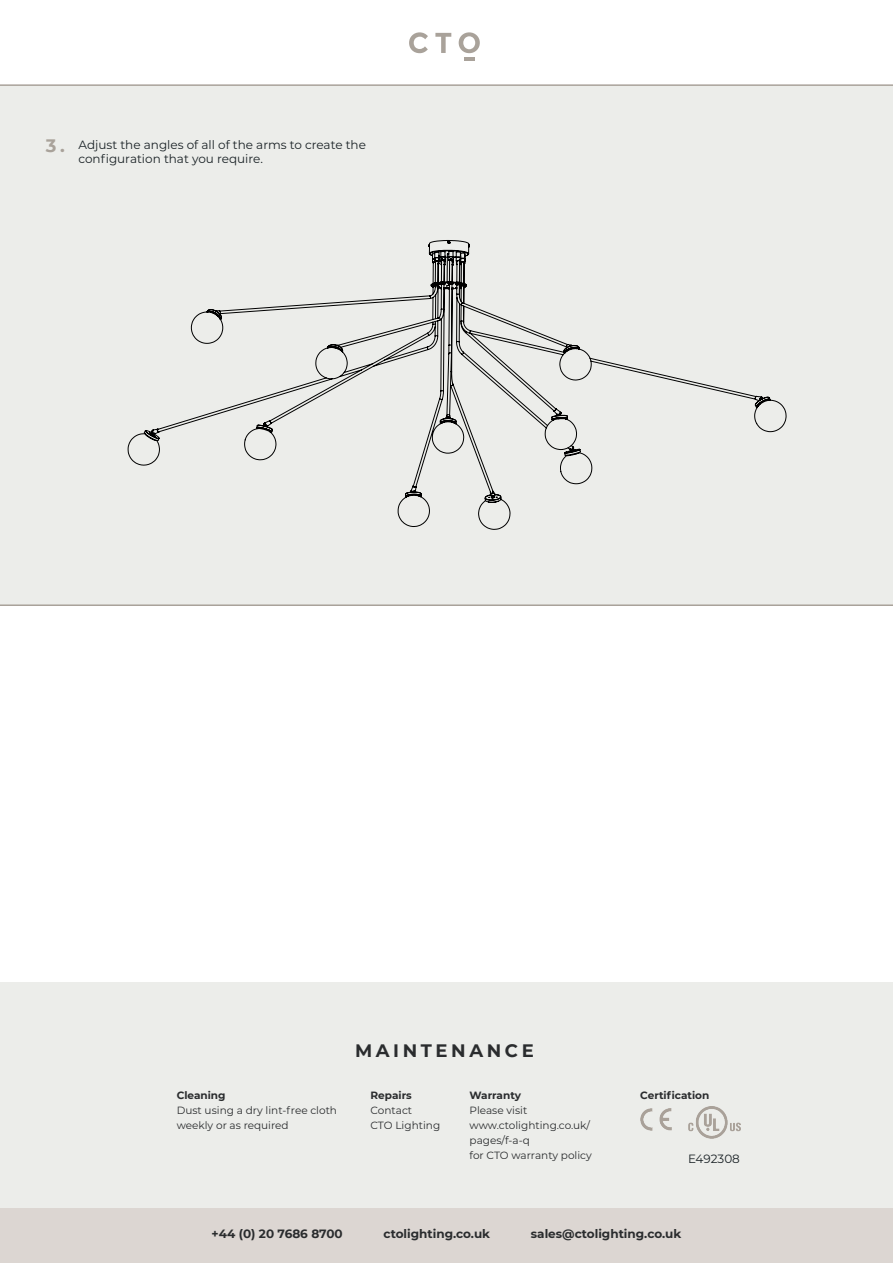
<style>
.page{position:relative;width:893px;height:1263px;background:#fff}
.page>*{position:absolute;margin:0;border:0;box-sizing:border-box;transform-origin:0 0}
.t1{font:700 18px "Montserrat";letter-spacing:.2em;color:#2a2c2e}
.t2{font:700 18px "Montserrat";color:#a9a29a}
.t3{font:12px/14.4px "Montserrat";color:#1a2226}
.t4{font:700 12px "Montserrat";color:#2a2c2e}
.t5{font:10.5px/15px "Montserrat";color:#2a2c2e}
.t6{font:700 10.5px "Montserrat";color:#2a2c2e}
</style>
<div class="page">
<hr style="left:464px;top:57px;width:11px;height:4px;background:#a9a29a">
<svg style="left:409px;top:32px;width:19px;height:21px"></svg>
<svg style="left:435px;top:33px;width:16px;height:20px"></svg>
<svg style="left:459px;top:32px;width:21px;height:21px"></svg>
<div style="left:0;top:982px;width:893px;height:226px;background:#ecedea"></div>
<div style="left:0;top:1208px;width:893px;height:55px;background:#dcd6d2"></div>
<div style="left:0;top:84px;width:893px;height:522px;background:#ecedea"></div>
<img style="left:640px;top:1108px;width:32px;height:23px">
<img style="left:688px;top:1107px;width:53px;height:32px">
<div style="left:127px;top:240px;width:660px;height:290px;background:#ecedea"></div>
<p class="t2" style="left:46px;top:133px;width:20px">3.</p>
<p class="t3" style="left:78px;top:137px;width:289px">Adjust the angles of all of the arms to create the configuration that you require.</p>
<p class="t1" style="left:355px;top:1037px;width:180px">MAINTENANCE</p>
<p class="t6" style="left:177px;top:1088px;width:50px">Cleaning</p>
<p class="t6" style="left:640px;top:1088px;width:71px">Certification</p>
<p class="t5" style="left:177px;top:1102px;width:162px">Dust using a dry lint-free cloth weekly or as required</p>
<p class="t6" style="left:370px;top:1088px;width:43px">Repairs</p>
<p class="t5" style="left:370px;top:1102px;width:43px">Contact</p>
<p class="t5" style="left:370px;top:1117px;width:71px">CTO Lighting</p>
<p class="t6" style="left:470px;top:1088px;width:53px">Warranty</p>
<p class="t5" style="left:470px;top:1102px;width:59px">Please visit</p>
<p class="t5" style="left:470px;top:1117px;width:122px">www.ctolighting.co.uk/ pages/f-a-q</p>
<p class="t5" style="left:470px;top:1147px;width:124px">for CTO warranty policy</p>
<p class="t3" style="left:688px;top:1151px;width:53px">E492308</p>
<p class="t4" style="left:212px;top:1225px;width:133px">+44 (0) 20 7686 8700</p>
<p class="t4" style="left:383px;top:1225px;width:108px">ctolighting.co.uk</p>
<p class="t4" style="left:531px;top:1225px;width:152px">sales@ctolighting.co.uk</p>
</div>
